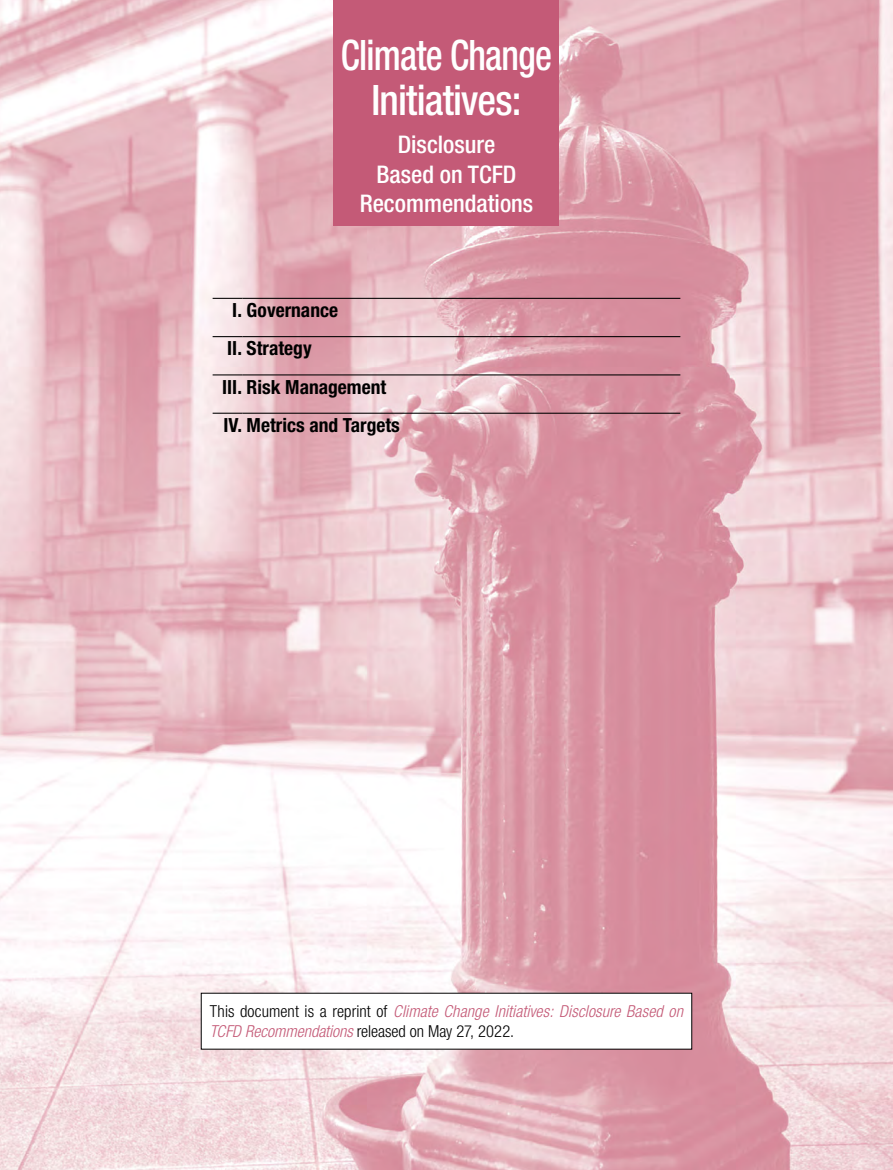
<style>
.page{position:relative;width:893px;height:1170px;background:#fff}
.page>*{position:absolute;margin:0;border:0;box-sizing:border-box;transform-origin:0 0}
.とびら-章-03{font:500 condensed 42px/44.7px "Helvetica Neue";letter-spacing:-.02em;color:#fff;text-align:center;scale:.87 1}
.扉-章-03-2{font:500 condensed 24.3px/29.7px "Helvetica Neue";color:#fff;text-align:center}
.とびら-見出し00{font:700 condensed 19.5px "Helvetica Neue";color:#000}
._5章-扉下枠内{font:italic 300 condensed 16.5px/19.5px "Helvetica Neue";letter-spacing:.01em;color:#c45a77}
.s1{font-style:normal;color:#000}
</style>
<div class="page">
<img style="left:0;top:0;width:893px;height:1169px">
<div style="left:334px;top:0;width:225px;height:225px;background:#c45a77"></div>
<svg style="left:213px;top:298px;width:29px;height:1px"></svg>
<hr style="left:242px;top:298px;width:438px;height:1px;background:#000">
<svg style="left:213px;top:336px;width:29px;height:1px"></svg>
<hr style="left:242px;top:336px;width:438px;height:1px;background:#000">
<svg style="left:213px;top:374px;width:29px;height:1px"></svg>
<hr style="left:242px;top:374px;width:438px;height:1px;background:#000">
<hr style="left:213px;top:412px;width:29px;height:2px;background:#000">
<hr style="left:242px;top:412px;width:438px;height:2px;background:#000">
<div style="left:201px;top:993px;width:491px;height:56px;background:#fff"></div>
<p class="とびら-章-03" style="left:341px;top:32px;width:244px">Climate Change<br>Initiatives:</p>
<p class="扉-章-03-2" style="left:360px;top:129px;width:175px">Disclosure<br>Based on TCFD<br>Recommendations</p>
<p class="とびら-見出し00" style="left:232px;top:298px;width:107px">I. Governance</p>
<p class="とびら-見出し00" style="left:227px;top:337px;width:86px">II. Strategy</p>
<p class="とびら-見出し00" style="left:222px;top:375px;width:166px">III. Risk Management</p>
<p class="とびら-見出し00" style="left:224px;top:413px;width:178px">IV. Metrics and Targets</p>
<p class="_5章-扉下枠内" style="left:210px;top:1001px;width:475px"><span class="s1">This document is a reprint of</span> Climate Change Initiatives: Disclosure Based on<br>TCFD Recommendations <span class="s1">released on May 27, 2022.</span></p>
</div>
